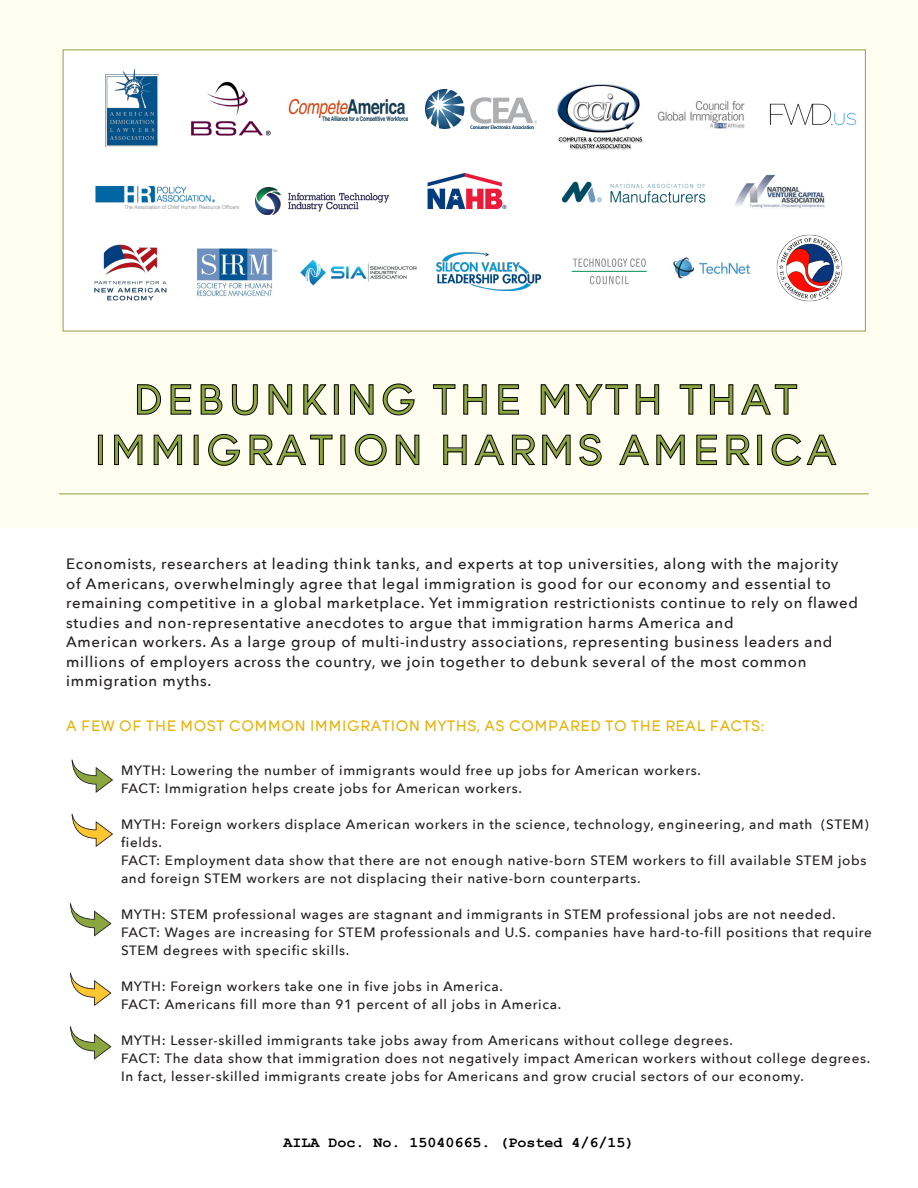
<style>
.page{position:relative;width:918px;height:1188px;background:#fff}
.page>*{position:absolute;margin:0;border:0;box-sizing:border-box;transform-origin:0 0}
.t1{font:42px "Young";letter-spacing:.1em;color:#8ba53f}
.t2{font:500 15px/19.5px "Avenir Next";letter-spacing:.05em;color:#231f20}
.t3{font:15px "Young";letter-spacing:.05em;color:#e7b30c}
.t4{font:700 15px "Courier New";color:#000}
.t5{font:500 13.5px/18px "Avenir Next";letter-spacing:.05em;color:#231f20}
</style>
<div class="page">
<div style="left:0;top:0;width:918px;height:527px;background:#fffdf0"></div>
<div style="left:63px;top:50px;width:803px;height:281px;background:#fff"></div>
<img style="left:106px;top:70px;width:52px;height:76px">
<img style="left:191px;top:81px;width:80px;height:55px">
<img style="left:557px;top:84px;width:86px;height:66px">
<img style="left:426px;top:90px;width:110px;height:39px">
<img style="left:657px;top:100px;width:88px;height:29px">
<img style="left:769px;top:103px;width:88px;height:23px">
<img style="left:95px;top:186px;width:144px;height:23px">
<img style="left:255px;top:188px;width:134px;height:26px">
<img style="left:427px;top:172px;width:80px;height:38px">
<img style="left:562px;top:181px;width:144px;height:22px">
<img style="left:735px;top:175px;width:90px;height:33px">
<img style="left:94px;top:244px;width:73px;height:57px">
<img style="left:197px;top:248px;width:80px;height:49px">
<img style="left:300px;top:259px;width:117px;height:27px">
<img style="left:437px;top:252px;width:104px;height:38px">
<img style="left:571px;top:258px;width:76px;height:27px">
<img style="left:673px;top:257px;width:78px;height:22px">
<img style="left:288px;top:98px;width:120px;height:23px">
<svg style="left:137px;top:384px;width:24px;height:31px"></svg>
<svg style="left:170px;top:384px;width:21px;height:31px"></svg>
<svg style="left:200px;top:384px;width:23px;height:31px"></svg>
<svg style="left:232px;top:384px;width:26px;height:32px"></svg>
<svg style="left:268px;top:384px;width:24px;height:31px"></svg>
<svg style="left:303px;top:384px;width:24px;height:31px"></svg>
<div style="left:334px;top:384px;width:5px;height:31px;border:1px solid #040503"></div>
<svg style="left:350px;top:384px;width:24px;height:31px"></svg>
<svg style="left:382px;top:383px;width:33px;height:33px"></svg>
<svg style="left:433px;top:384px;width:23px;height:31px"></svg>
<svg style="left:463px;top:384px;width:24px;height:31px"></svg>
<svg style="left:498px;top:384px;width:21px;height:31px"></svg>
<svg style="left:540px;top:384px;width:29px;height:31px"></svg>
<svg style="left:575px;top:384px;width:53px;height:31px"></svg>
<svg style="left:635px;top:384px;width:24px;height:31px"></svg>
<svg style="left:679px;top:384px;width:23px;height:31px"></svg>
<svg style="left:710px;top:384px;width:24px;height:31px"></svg>
<svg style="left:741px;top:384px;width:56px;height:31px"></svg>
<div style="left:98px;top:435px;width:5px;height:30px;border:1px solid #040503"></div>
<svg style="left:114px;top:434px;width:29px;height:31px"></svg>
<svg style="left:153px;top:434px;width:29px;height:31px"></svg>
<svg style="left:208px;top:434px;width:32px;height:32px"></svg>
<svg style="left:249px;top:434px;width:84px;height:31px"></svg>
<svg style="left:355px;top:434px;width:32px;height:32px"></svg>
<svg style="left:396px;top:434px;width:24px;height:31px"></svg>
<svg style="left:443px;top:434px;width:24px;height:31px"></svg>
<svg style="left:474px;top:434px;width:31px;height:31px"></svg>
<svg style="left:512px;top:434px;width:23px;height:31px"></svg>
<svg style="left:542px;top:434px;width:29px;height:31px"></svg>
<svg style="left:579px;top:434px;width:23px;height:32px"></svg>
<svg style="left:619px;top:434px;width:30px;height:31px"></svg>
<svg style="left:656px;top:434px;width:29px;height:31px"></svg>
<svg style="left:696px;top:434px;width:21px;height:31px"></svg>
<svg style="left:726px;top:434px;width:24px;height:31px"></svg>
<div style="left:757px;top:435px;width:5px;height:30px;border:1px solid #040503"></div>
<svg style="left:771px;top:434px;width:66px;height:32px"></svg>
<svg style="left:71px;top:760px;width:42px;height:33px"></svg>
<svg style="left:71px;top:814px;width:42px;height:33px"></svg>
<svg style="left:70px;top:903px;width:42px;height:34px"></svg>
<svg style="left:70px;top:973px;width:42px;height:33px"></svg>
<svg style="left:70px;top:1026px;width:42px;height:34px"></svg>
<hr style="left:59px;top:494px;width:810px;height:1px;background:#8ba53f">
<img style="left:776px;top:234px;width:67px;height:68px">
<p class="t1" style="left:133px;top:376px;width:665px">DEBUNKING THE MYTH THAT</p>
<p class="t1" style="left:94px;top:427px;width:744px">IMMIGRATION HARMS AMERICA</p>
<p class="t2" style="left:66px;top:554px;width:774px">Economists, researchers at leading think tanks, and experts at top universities, along with the majority</p>
<p class="t2" style="left:66px;top:573px;width:767px">of Americans, overwhelmingly agree that legal immigration is good for our economy and essential to</p>
<p class="t2" style="left:66px;top:593px;width:793px">remaining competitive in a global marketplace. Yet immigration restrictionists continue to rely on flawed studies and non-representative anecdotes to argue that immigration harms America and</p>
<p class="t2" style="left:66px;top:632px;width:768px">American workers. As a large group of multi-industry associations, representing business leaders and millions of employers across the country, we join together to debunk several of the most common</p>
<p class="t2" style="left:66px;top:671px;width:147px">immigration myths.</p>
<p class="t3" style="left:66px;top:718px;width:699px">A FEW OF THE MOST COMMON IMMIGRATION MYTHS, AS COMPARED TO THE REAL FACTS:</p>
<p class="t5" style="left:121px;top:761px;width:582px">MYTH: Lowering the number of immigrants would free up jobs for American workers.</p>
<p class="t5" style="left:121px;top:779px;width:403px">FACT: Immigration helps create jobs for American workers.</p>
<p class="t5" style="left:121px;top:815px;width:749px">MYTH: Foreign workers displace American workers in the science, technology, engineering, and math (STEM) fields.</p>
<p class="t5" style="left:121px;top:851px;width:747px">FACT: Employment data show that there are not enough native-born STEM workers to fill available STEM jobs and foreign STEM workers are not displacing their native-born counterparts.</p>
<p class="t5" style="left:121px;top:905px;width:716px">MYTH: STEM professional wages are stagnant and immigrants in STEM professional jobs are not needed.</p>
<p class="t5" style="left:121px;top:923px;width:752px">FACT: Wages are increasing for STEM professionals and U.S. companies have hard-to-fill positions that require<br>STEM degrees with specific skills.</p>
<p class="t5" style="left:121px;top:977px;width:383px">MYTH: Foreign workers take one in five jobs in America.</p>
<p class="t5" style="left:121px;top:995px;width:442px">FACT: Americans fill more than 91 percent of all jobs in America.</p>
<p class="t5" style="left:121px;top:1031px;width:614px">MYTH: Lesser-skilled immigrants take jobs away from Americans without college degrees.</p>
<p class="t5" style="left:121px;top:1049px;width:751px">FACT: The data show that immigration does not negatively impact American workers without college degrees.<br>In fact, lesser-skilled immigrants create jobs for Americans and grow crucial sectors of our economy.</p>
<p class="t4" style="left:283px;top:1133px;width:353px">AILA Doc. No. 15040665. (Posted 4/6/15)</p>
</div>
